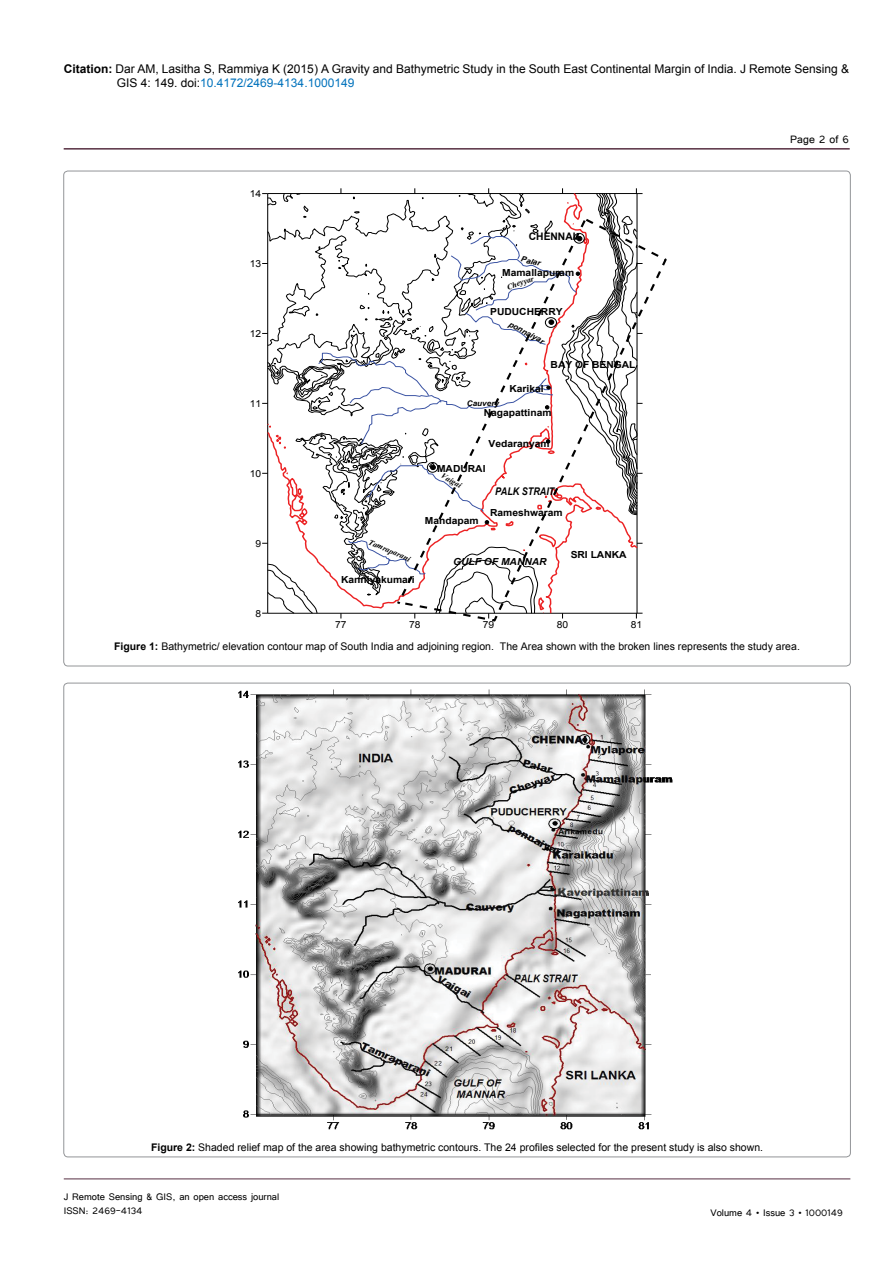
<style>
.page{position:relative;width:893px;height:1263px;background:#fff}
.page>*{position:absolute;margin:0;border:0;box-sizing:border-box;transform-origin:0 0}
.t1{font:13.5px "Tunga";color:#000}
.t2{font:12px/14.4px "Arial";color:#000}
.t3{font:12px/14.4px "Tunga";color:#000}
.t4{font:10.5px "Arial";color:#000}
.t5{font:italic 700 10.5px "Arial";color:#000;scale:.85 1}
.t6{font:700 10.35px "Arial";color:#000}
.t7{font:700 9.75px "Arial";color:#000;scale:1.06 1}
.t8{font:9.75px "Arial";color:#000;scale:1.06 1}
.t9{font:italic 700 9.75px "Arial";color:#000;scale:1.06 1}
.t10{font:italic 700 7.8px "Times New Roman";color:#000;scale:1.04 1}
.t11{font:italic 700 7.8px "Arial";color:#000}
.t12{font:italic 700 7.8px "Arial";color:#000;scale:1.06 1}
.t13{font:italic 700 7.8px "Times New Roman";color:#000}
.t14{font:italic 700 7.8px "Arial";color:#000;scale:1.05 1}
.s1{font-weight:700}
.s2{color:#0072bc}
</style>
<div class="page">
<hr style="left:64px;top:148px;width:786px;height:2px;background:#572f42">
<hr style="left:64px;top:1179px;width:786px;height:1px;background:#572f42">
<svg style="left:262px;top:188px;width:405px;height:434px"></svg>
<img style="left:238px;top:689px;width:435px;height:441px">
<p class="t2" style="left:117px;top:61px;width:734px;text-indent:-53px"><span class="s1">Citation:</span> Dar AM, Lasitha S, Rammiya K (2015) A Gravity and Bathymetric Study in the South East Continental Margin of India. J Remote Sensing &amp;<br>GIS 4: 149. doi:<span class="s2">10.4172/2469-4134.1000149</span></p>
<p class="t8" style="left:250px;top:187px;width:12px">14</p>
<p class="t8" style="left:250px;top:257px;width:12px">13</p>
<p class="t8" style="left:250px;top:327px;width:12px">12</p>
<p class="t8" style="left:250px;top:397px;width:12px">11</p>
<p class="t8" style="left:250px;top:467px;width:12px">10</p>
<p class="t8" style="left:255px;top:537px;width:7px">9</p>
<p class="t8" style="left:255px;top:607px;width:7px">8</p>
<p class="t6" style="left:529px;top:230px;width:48px">CHENNAI</p>
<p class="t14" style="left:522px;top:254px;width:21px;rotate:14deg">Palar</p>
<p class="t10" style="left:505px;top:282px;width:29px;rotate:-19deg">Cheyyar</p>
<p class="t7" style="left:502px;top:266px;width:69px">Mamallapuram</p>
<p class="t7" style="left:490px;top:305px;width:70px">PUDUCHERRY</p>
<p class="t11" style="left:512px;top:318px;width:40px;rotate:29deg">ponnaiyar</p>
<p class="t7" style="left:551px;top:358px;width:82px">BAY OF BENGAL</p>
<p class="t7" style="left:509px;top:382px;width:34px">Karikal</p>
<p class="t7" style="left:484px;top:406px;width:66px">Nagapattinam</p>
<p class="t12" style="left:467px;top:398px;width:32px">Cauvery</p>
<p class="t7" style="left:489px;top:437px;width:59px">Vedaranyam</p>
<p class="t7" style="left:437px;top:462px;width:47px">MADURAI</p>
<p class="t13" style="left:444px;top:470px;width:24px;rotate:29deg">Vaigai</p>
<p class="t5" style="left:495px;top:484px;width:71px">PALK STRAIT</p>
<p class="t10" style="left:371px;top:536px;width:45px;rotate:24deg">Tamraparani</p>
<p class="t7" style="left:341px;top:573px;width:71px">Kanniyakumari</p>
<p class="t7" style="left:425px;top:514px;width:52px">Mandapam</p>
<p class="t7" style="left:490px;top:506px;width:70px">Rameshwaram</p>
<p class="t9" style="left:453px;top:555px;width:90px">GULF OF MANNAR</p>
<p class="t7" style="left:571px;top:548px;width:54px">SRI LANKA</p>
<p class="t8" style="left:335px;top:618px;width:12px">77</p>
<p class="t8" style="left:409px;top:618px;width:12px">78</p>
<p class="t8" style="left:483px;top:618px;width:12px">79</p>
<p class="t8" style="left:557px;top:618px;width:12px">80</p>
<p class="t8" style="left:631px;top:618px;width:12px">81</p>
<p class="t1" style="left:790px;top:131px;width:60px">Page 2 of 6</p>
<p class="t4" style="left:114px;top:639px;width:687px"><span class="s1">Figure 1:</span> Bathymetric/ elevation contour map of South India and adjoining region. The Area shown with the broken lines represents the study area.</p>
<p class="t4" style="left:151px;top:1140px;width:614px"><span class="s1">Figure 2:</span> Shaded relief map of the area showing bathymetric contours. The 24 profiles selected for the present study is also shown.</p>
<p class="t3" style="left:64px;top:1188px;width:217px">J Remote Sensing &amp; GIS, an open access journal<br>ISSN: 2469-4134</p>
<p class="t3" style="left:710px;top:1204px;width:134px">Volume 4 • Issue 3 • 1000149</p>
</div>
